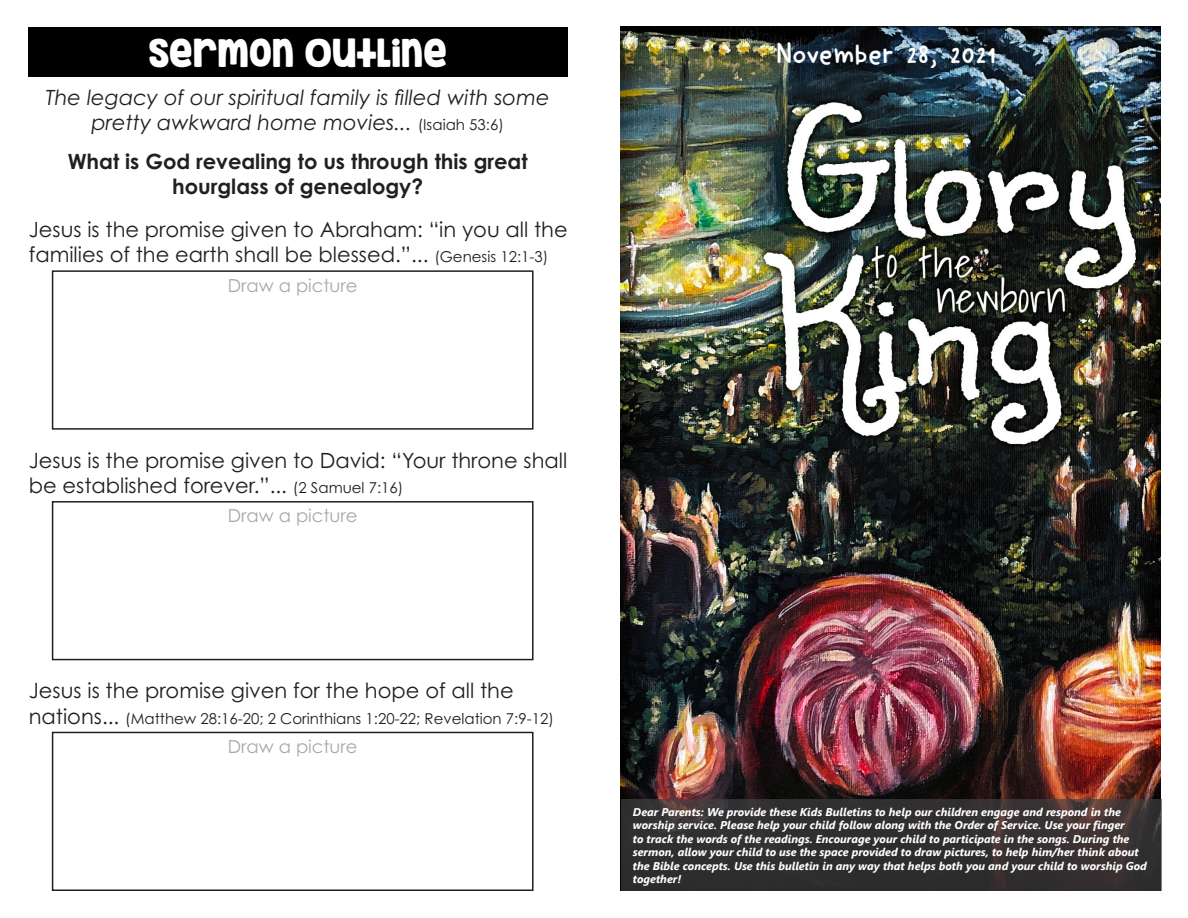
<style>
.page{position:relative;width:1188px;height:918px;background:#fff}
.page>*{position:absolute;margin:0;border:0;box-sizing:border-box;transform-origin:0 0}
.t1{font:36px "KG Inimitable Original";color:#fff}
.t2{font:30px "DK Harimau";color:#fff}
.t3{font:21px/25.2px "Century Gothic Pro";color:#231f20}
.t4{font:italic 21px/25.2px "Century Gothic Pro";color:#231f20;text-align:center}
.t5{font:700 21px/25.2px "Century Gothic Pro";color:#231f20;text-align:center}
.t6{font:18px "Century Gothic Pro";color:#a8a9ad}
.t7{font:15px "Century Gothic Pro";color:#231f20}
.t8{font:italic 700 11.25px/13.5px "Segoe UI";color:#fff}
.s1{font-style:normal;font-size:15px}
.s2{font-size:15px}
.s3{font-size:21px}
</style>
<div class="page">
<img style="left:621px;top:26px;width:540px;height:773px">
<div style="left:28px;top:27px;width:540px;height:50px;background:#000"></div>
<svg style="left:621px;top:799px;width:540px;height:92px;background:#332f30"></svg>
<div style="left:52px;top:270px;width:482px;height:160px;border:2px solid #231f20"></div>
<div style="left:52px;top:732px;width:482px;height:159px;border:2px solid #231f20"></div>
<div style="left:52px;top:501px;width:482px;height:159px;border:2px solid #231f20"></div>
<p class="t1" style="left:148px;top:31px;width:300px">SERMON OUTLINE</p>
<p class="t4" style="left:46px;top:85px;width:505px">The legacy of our spiritual family is filled with some pretty awkward home movies... <span class="s1">(Isaiah 53:6)</span></p>
<p class="t5" style="left:68px;top:149px;width:462px">What is God revealing to us through this great hourglass of genealogy?</p>
<p class="t3" style="left:29px;top:217px;width:540px">Jesus is the promise given to Abraham: “in you all the families of the earth shall be blessed.”... <span class="s2">(Genesis 12:1-3)</span></p>
<p class="t6" style="left:228px;top:274px;width:131px">Draw a picture</p>
<p class="t3" style="left:29px;top:447px;width:540px">Jesus is the promise given to David: “Your throne shall be established forever.”... <span class="s2">(2 Samuel 7:16)</span></p>
<p class="t6" style="left:228px;top:505px;width:131px">Draw a picture</p>
<p class="t3" style="left:29px;top:678px;width:486px">Jesus is the promise given for the hope of all the</p>
<p class="t7" style="left:29px;top:709px;width:527px"><span class="s3">nations...</span> (Matthew 28:16-20; 2 Corinthians 1:20-22; Revelation 7:9-12)</p>
<p class="t6" style="left:228px;top:735px;width:131px">Draw a picture</p>
<p class="t2" style="left:776px;top:35px;width:222px">November 28, 2021</p>
<p class="t8" style="left:633px;top:804px;width:516px">Dear Parents: We provide these Kids Bulletins to help our children engage and respond in the worship service. Please help your child follow along with the Order of Service. Use your finger<br>to track the words of the readings. Encourage your child to participate in the songs. During the sermon, allow your child to use the space provided to draw pictures, to help him/her think about the Bible concepts. Use this bulletin in any way that helps both you and your child to worship God together!</p>
</div>
